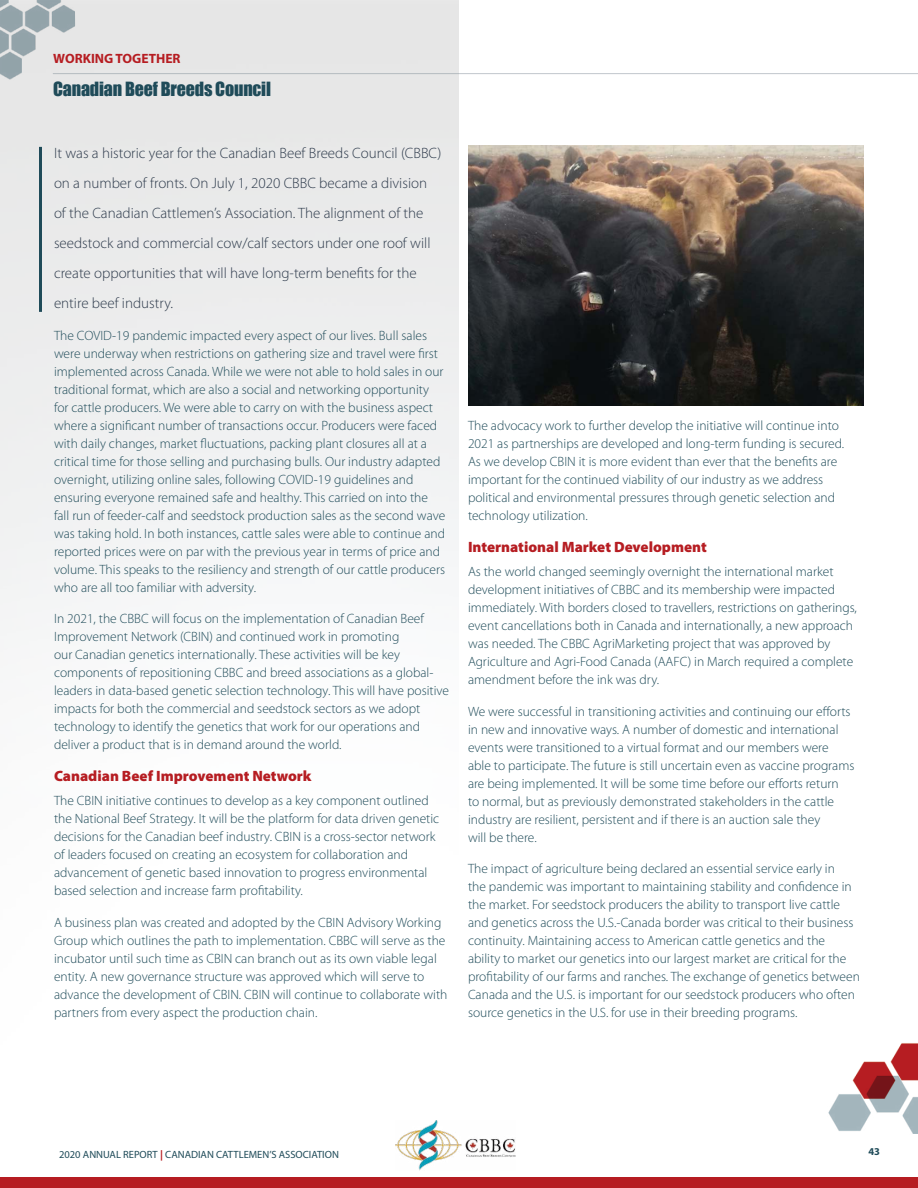
<style>
.page{position:relative;width:918px;height:1188px;background:#fff}
.page>*{position:absolute;margin:0;border:0;box-sizing:border-box;transform-origin:0 0}
.t1{font:18px "Impact";letter-spacing:-.01em;color:#1f4b59}
.t2{font:300 15px/30px "Myriad Pro";color:#2d3a4b}
.t3{font:900 15px "Myriad Pro";color:#b61d22}
.t4{font:300 13.5px/18px "Myriad Pro";color:#1f4b59}
.t5{font:700 13.5px "Myriad Pro";color:#b61d22}
.t6{font:10.5px "Myriad Pro";color:#1f4b59}
.t7{font:700 10.5px "Myriad Pro";color:#1f4b59}
.s1{font-weight:700;color:#b61d22}
</style>
<div class="page">
<img style="left:828px;top:1043px;width:90px;height:91px">
<div style="left:0;top:1177px;width:918px;height:11px;background:#b61d22"></div>
<img style="left:0;top:0;width:75px;height:93px">
<hr style="left:53px;top:73px;width:865px;height:1px;background:#808d97">
<hr style="left:39px;top:147px;width:3px;height:165px;background:#1f4b59">
<img style="left:395px;top:1120px;width:121px;height:51px">
<img style="left:468px;top:145px;width:396px;height:261px">
<p class="t5" style="left:53px;top:50px;width:129px">WORKING TOGETHER</p>
<h1 class="t1" style="left:53px;top:75px;width:219px">Canadian Beef Breeds Council</h1>
<p class="t2" style="left:54px;top:138px;width:389px">It was a historic year for the Canadian Beef Breeds Council (CBBC) on a number of fronts. On July 1, 2020 CBBC became a division of the Canadian Cattlemen’s Association. The alignment of the seedstock and commercial cow/calf sectors under one roof will create opportunities that will have long-term benefits for the entire beef industry.</p>
<p class="t4" style="left:54px;top:326px;width:393px">The COVID-19 pandemic impacted every aspect of our lives. Bull sales were underway when restrictions on gathering size and travel were first implemented across Canada. While we were not able to hold sales in our traditional format, which are also a social and networking opportunity for cattle producers. We were able to carry on with the business aspect where a significant number of transactions occur. Producers were faced with daily changes, market fluctuations, packing plant closures all at a critical time for those selling and purchasing bulls. Our industry adapted overnight, utilizing online sales, following COVID-19 guidelines and ensuring everyone remained safe and healthy. This carried on into the fall run of feeder-calf and seedstock production sales as the second wave was taking hold. In both instances, cattle sales were able to continue and reported prices were on par with the previous year in terms of price and volume. This speaks to the resiliency and strength of our cattle producers who are all too familiar with adversity.</p>
<p class="t4" style="left:54px;top:609px;width:397px">In 2021, the CBBC will focus on the implementation of Canadian Beef Improvement Network (CBIN) and continued work in promoting<br>our Canadian genetics internationally. These activities will be key components of repositioning CBBC and breed associations as a global&shy;leaders in data-based genetic selection technology. This will have positive impacts for both the commercial and seedstock sectors as we adopt technology to identify the genetics that work for our operations and deliver a product that is in demand around the world.</p>
<p class="t3" style="left:54px;top:766px;width:259px">Canadian Beef Improvement Network</p>
<p class="t4" style="left:54px;top:792px;width:387px">The CBIN initiative continues to develop as a key component outlined the National Beef Strategy. It will be the platform for data driven genetic decisions for the Canadian beef industry. CBIN is a cross-sector network of leaders focused on creating an ecosystem for collaboration and advancement of genetic based innovation to progress environmental based selection and increase farm profitability.</p>
<p class="t4" style="left:54px;top:913px;width:395px">A business plan was created and adopted by the CBIN Advisory Working Group which outlines the path to implementation. CBBC will serve as the incubator until such time as CBIN can branch out as its own viable legal entity. A new governance structure was approved which will serve to advance the development of CBIN. CBIN will continue to collaborate with partners from every aspect the production chain.</p>
<p class="t4" style="left:468px;top:416px;width:378px">The advocacy work to further develop the initiative will continue into 2021 as partnerships are developed and long-term funding is secured.<br>As we develop CBIN it is more evident than ever that the benefits are important for the continued viability of our industry as we address political and environmental pressures through genetic selection and technology utilization.</p>
<p class="t3" style="left:468px;top:537px;width:240px">International Market Development</p>
<p class="t4" style="left:468px;top:563px;width:391px">As the world changed seemingly overnight the international market development initiatives of CBBC and its membership were impacted immediately. With borders closed to travellers, restrictions on gatherings, event cancellations both in Canada and internationally, a new approach was needed. The CBBC AgriMarketing project that was approved by Agriculture and Agri-Food Canada (AAFC) in March required a complete amendment before the ink was dry.</p>
<p class="t4" style="left:468px;top:702px;width:388px">We were successful in transitioning activities and continuing our efforts in new and innovative ways. A number of domestic and international events were transitioned to a virtual format and our members were able to participate. The future is still uncertain even as vaccine programs are being implemented. It will be some time before our efforts return<br>to normal, but as previously demonstrated stakeholders in the cattle industry are resilient, persistent and if there is an auction sale they<br>will be there.</p>
<p class="t4" style="left:468px;top:860px;width:393px">The impact of agriculture being declared an essential service early in<br>the pandemic was important to maintaining stability and confidence in the market. For seedstock producers the ability to transport live cattle and genetics across the U.S.-Canada border was critical to their business continuity. Maintaining access to American cattle genetics and the ability to market our genetics into our largest market are critical for the profitability of our farms and ranches. The exchange of genetics between Canada and the U.S. is important for our seedstock producers who often source genetics in the U.S. for use in their breeding programs.</p>
<p class="t6" style="left:59px;top:1148px;width:281px">2020 ANNUAL REPORT <span class="s1">|</span> CANADIAN CATTLEMEN’S ASSOCIATION</p>
<p class="t7" style="left:868px;top:1145px;width:13px">43</p>
</div>
